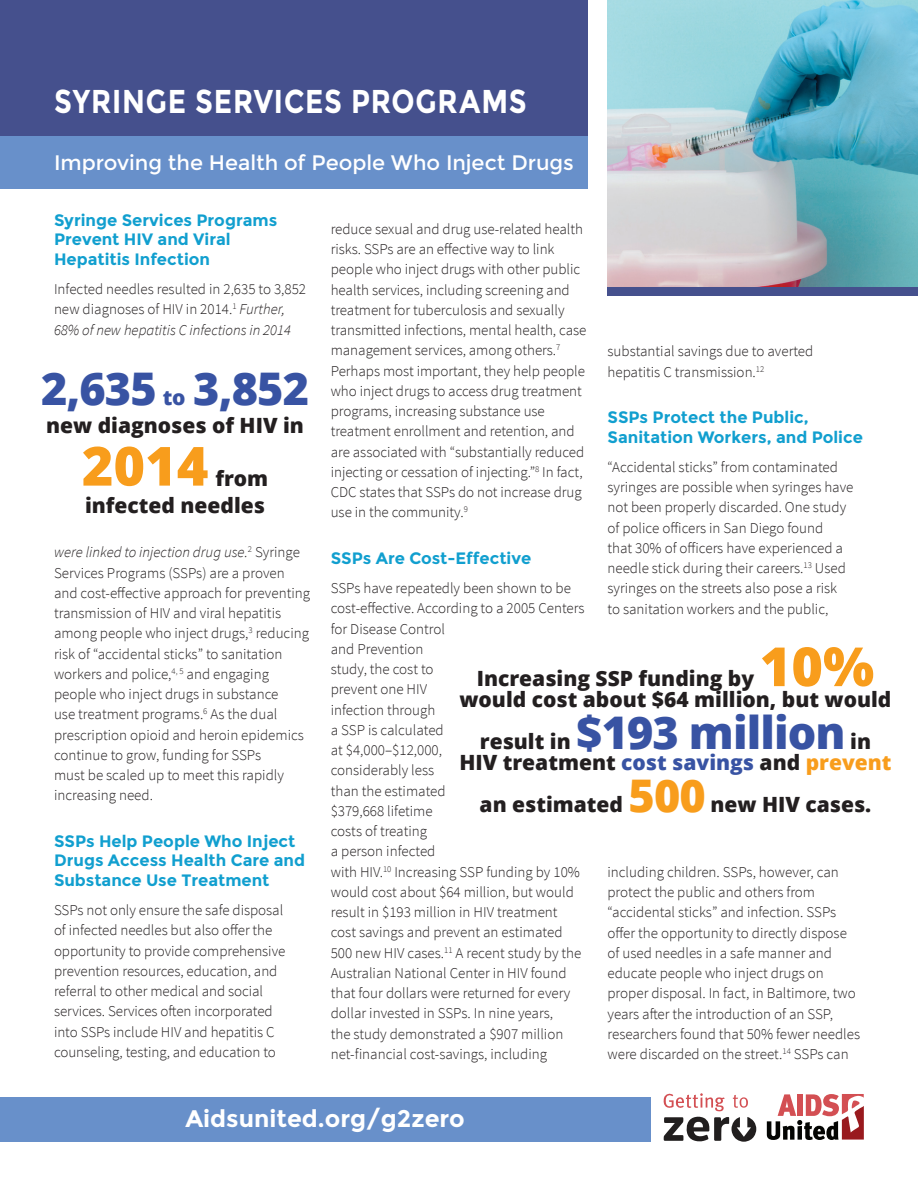
<style>
.page{position:relative;width:918px;height:1188px;background:#fff}
.page>*{position:absolute;margin:0;border:0;box-sizing:border-box;transform-origin:0 0}
.t1{font:800 54px "Open Sans";color:#f89d1c}
.t2{font:800 45px "Open Sans";letter-spacing:-.02em;color:#3853a3}
.t3{font:700 33px "Montserrat";letter-spacing:.03em;color:#fff;scale:.85 1}
.t4{font:700 24px "Montserrat";color:#fff}
.t5{font:800 21px/27px "Open Sans";color:#231f20;text-align:right}
.t6{font:21px "Montserrat";color:#fff}
.t7{font:700 16.5px/19.5px "Montserrat";color:#119fcf}
.t8{font:300 15px/20.2px "Source Sans Pro";color:#231f20}
.s1{font-style:italic}
.s2{font-size:21px}
.s3{font-size:21px;color:#231f20}
.s4{color:#3853a3}
.s5{color:#f89d1c}
.s6{font-size:45px;color:#f89d1c}
</style>
<div class="page">
<div style="left:0;top:0;width:587px;height:189px;background:#45508d"></div>
<div style="left:0;top:137px;width:587px;height:52px;background:#6890ca"></div>
<img style="left:608px;top:0;width:310px;height:287px">
<div style="left:608px;top:287px;width:310px;height:9px;background:#45508d"></div>
<svg style="left:664px;top:1093px;width:92px;height:49px"></svg>
<div style="left:0;top:1097px;width:650px;height:45px;background:#6890ca"></div>
<svg style="left:767px;top:1094px;width:97px;height:46px"></svg>
<h3 class="t3" style="left:54px;top:82px;width:257px">Syri nge Services</h3>
<h3 class="t3" style="left:351px;top:82px;width:204px">Programs</h3>
<h3 class="t6" style="left:54px;top:150px;width:521px">Improving the Health of People Who Inject Drugs</h3>
<p class="t7" style="left:54px;top:210px;width:225px">Syringe Services Programs<br>Prevent HIV and Viral<br>Hepatitis Infection</p>
<p class="t8" style="left:54px;top:279px;width:254px">Infected needles resulted in 2,635 to 3,852 new diagnoses of HIV in 2014.<sup>1</sup> <span class="s1">Further,<br>68% of new hepatitis C infections in 2014</span></p>
<h2 class="t2" style="left:41px;top:354px;width:270px">2,635 <span class="s2">to</span> 3,852</h2>
<h3 class="t5" style="left:46px;top:411px;width:259px">new diagnoses of HIV in</h3>
<h1 class="t1" style="left:82px;top:425px;width:128px">2014</h1>
<h3 class="t5" style="left:85px;top:463px;width:185px">from<br>infected needles</h3>
<p class="t8" style="left:54px;top:542px;width:258px"><span class="s1">were linked to injection drug use.</span><sup>2</sup> Syringe Services Programs (SSPs) are a proven and cost-effective approach for preventing transmission of HIV and viral hepatitis among people who inject drugs,<sup>3</sup> reducing risk of “accidental sticks” to sanitation workers and police,<sup>4,</sup> <sup>5</sup> and engaging people who inject drugs in substance<br>use treatment programs.<sup>6</sup> As the dual prescription opioid and heroin epidemics continue to grow, funding for SSPs<br>must be scaled up to meet this rapidly increasing need.</p>
<p class="t7" style="left:54px;top:831px;width:253px">SSPs Help People Who Inject<br>Drugs Access Health Care and<br>Substance Use Treatment</p>
<p class="t8" style="left:54px;top:900px;width:233px">SSPs not only ensure the safe disposal of infected needles but also offer the opportunity to provide comprehensive prevention resources, education, and referral to other medical and social services. Services often incorporated into SSPs include HIV and hepatitis C counseling, testing, and education to</p>
<p class="t8" style="left:331px;top:219px;width:257px">reduce sexual and drug use-related health risks. SSPs are an effective way to link people who inject drugs with other public health services, including screening and treatment for tuberculosis and sexually transmitted infections, mental health, case management services, among others.<sup>7<br></sup>Perhaps most important, they help people who inject drugs to access drug treatment programs, increasing substance use treatment enrollment and retention, and are associated with “substantially reduced injecting or cessation of injecting.”<sup>8</sup> In fact, CDC states that SSPs do not increase drug use in the community.<sup>9</sup></p>
<p class="t7" style="left:331px;top:548px;width:202px">SSPs Are Cost-Effective</p>
<p class="t8" style="left:331px;top:578px;width:255px">SSPs have repeatedly been shown to be cost-effective. According to a 2005 Centers for Disease Control<br>and Prevention<br>study, the cost to<br>prevent one HIV<br>infection through<br>a SSP is calculated<br>at $4,000–$12,000,<br>considerably less<br>than the estimated<br>$379,668 lifetime<br>costs of treating<br>a person infected<br>with HIV.<sup>10</sup> Increasing SSP funding by 10% would cost about $64 million, but would result in $193 million in HIV treatment cost savings and prevent an estimated<br>500 new HIV cases.<sup>11</sup> A recent study by the<br>Australian National Center in HIV found that four dollars were returned for every dollar invested in SSPs. In nine years,<br>the study demonstrated a $907 million net-financial cost-savings, including</p>
<p class="t8" style="left:608px;top:341px;width:207px">substantial savings due to averted hepatitis C transmission.<sup>12</sup></p>
<p class="t7" style="left:608px;top:407px;width:257px">SSPs Protect the Public,<br>Sanitation Workers, and Police</p>
<p class="t8" style="left:608px;top:457px;width:248px">“Accidental sticks” from contaminated syringes are possible when syringes have not been properly discarded. One study of police officers in San Diego found<br>that 30% of officers have experienced a needle stick during their careers.<sup>13</sup> Used syringes on the streets also pose a risk to sanitation workers and the public,</p>
<h1 class="t1" style="left:760px;top:625px;width:116px">10%</h1>
<h2 class="t2" style="left:480px;top:699px;width:393px"><span class="s3">result in</span> $193 million <span class="s3">in</span></h2>
<h3 class="t5" style="left:459px;top:740px;width:434px;line-height:42px;text-align:center">HIV treatment <span class="s4">cost savings</span> and <span class="s5">prevent </span>an estimated <span class="s6">500</span> new HIV cases.</h3>
<h3 class="t5" style="left:477px;top:664px;width:279px">Increasing SSP funding by</h3>
<h3 class="t5" style="left:459px;top:685px;width:433px">would cost about $64 million, but would</h3>
<p class="t8" style="left:608px;top:862px;width:254px">including children. SSPs, however, can protect the public and others from “accidental sticks” and infection. SSPs offer the opportunity to directly dispose of used needles in a safe manner and educate people who inject drugs on proper disposal. In fact, in Baltimore, two years after the introduction of an SSP, researchers found that 50% fewer needles were discarded on the street.<sup>14</sup> SSPs can</p>
<h3 class="t4" style="left:185px;top:1105px;width:281px">Aidsunited.org/g2zero</h3>
</div>
